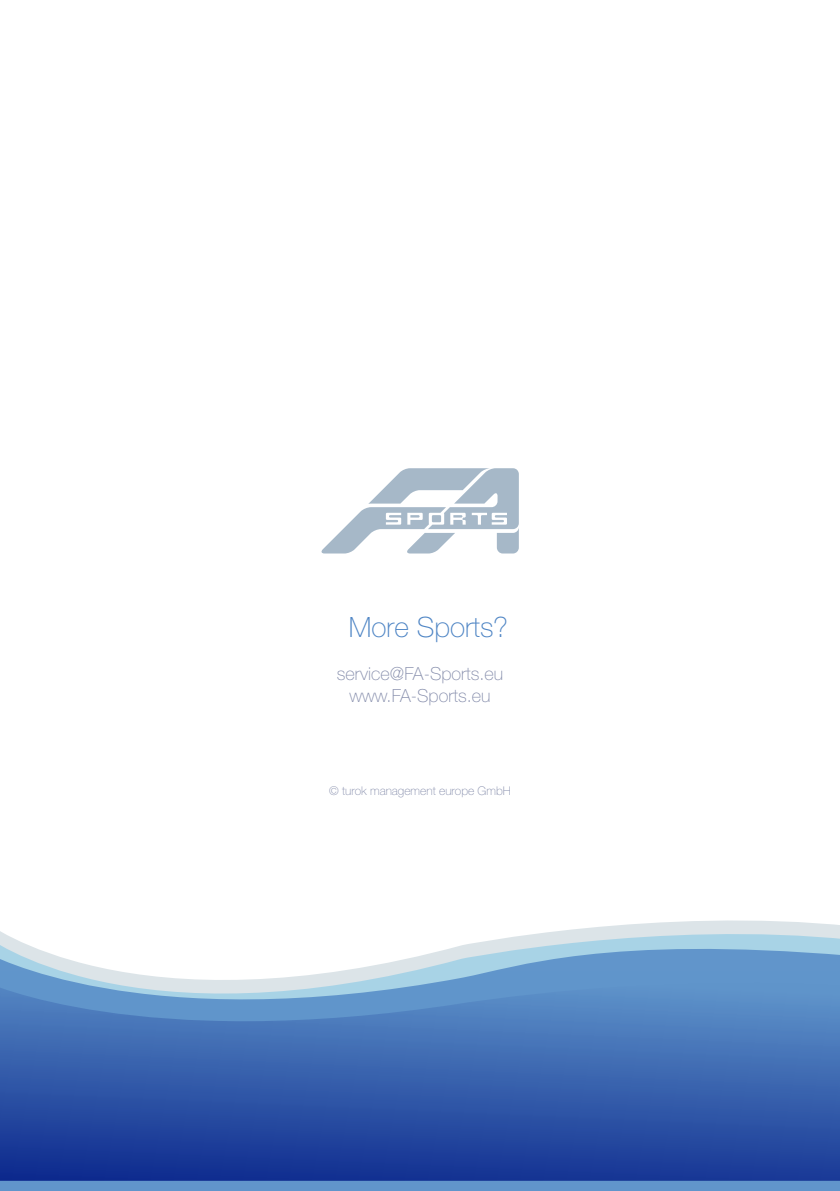
<style>
.page{position:relative;width:840px;height:1191px;background:#fff}
.page>*{position:absolute;margin:0;border:0;box-sizing:border-box;transform-origin:0 0}
.fliesstext{font:100 28px "Helvetica Neue LT Std";color:#4d84c4}
.numm_liste{font:100 18px "Helvetica Neue LT Std";color:#828aa9}
.numm_liste-2{font:100 12px "Helvetica Neue LT Std";color:#828aa9}
</style>
<div class="page">
<svg style="left:321px;top:468px;width:197px;height:85px"></svg>
<div style="left:431px;top:515px;width:10px;height:7px;background:#a6b8c8"></div>
<svg style="left:0;top:920px;width:839px;height:12px"></svg>
<svg style="left:0;top:932px;width:839px;height:15px"></svg>
<svg style="left:0;top:947px;width:839px;height:244px;fill:#6195cb"></svg>
<svg style="left:0;top:980px;width:839px;height:200px;background:#3b64ae"></svg>
<p class="fliesstext" style="left:348px;top:611px;width:161px">More Sports?</p>
<p class="numm_liste" style="left:337px;top:663px;width:168px">service@FA-Sports.eu</p>
<p class="numm_liste" style="left:349px;top:685px;width:142px">www.FA-Sports.eu</p>
<p class="numm_liste-2" style="left:329px;top:784px;width:183px">© turok management europe GmbH</p>
</div>
